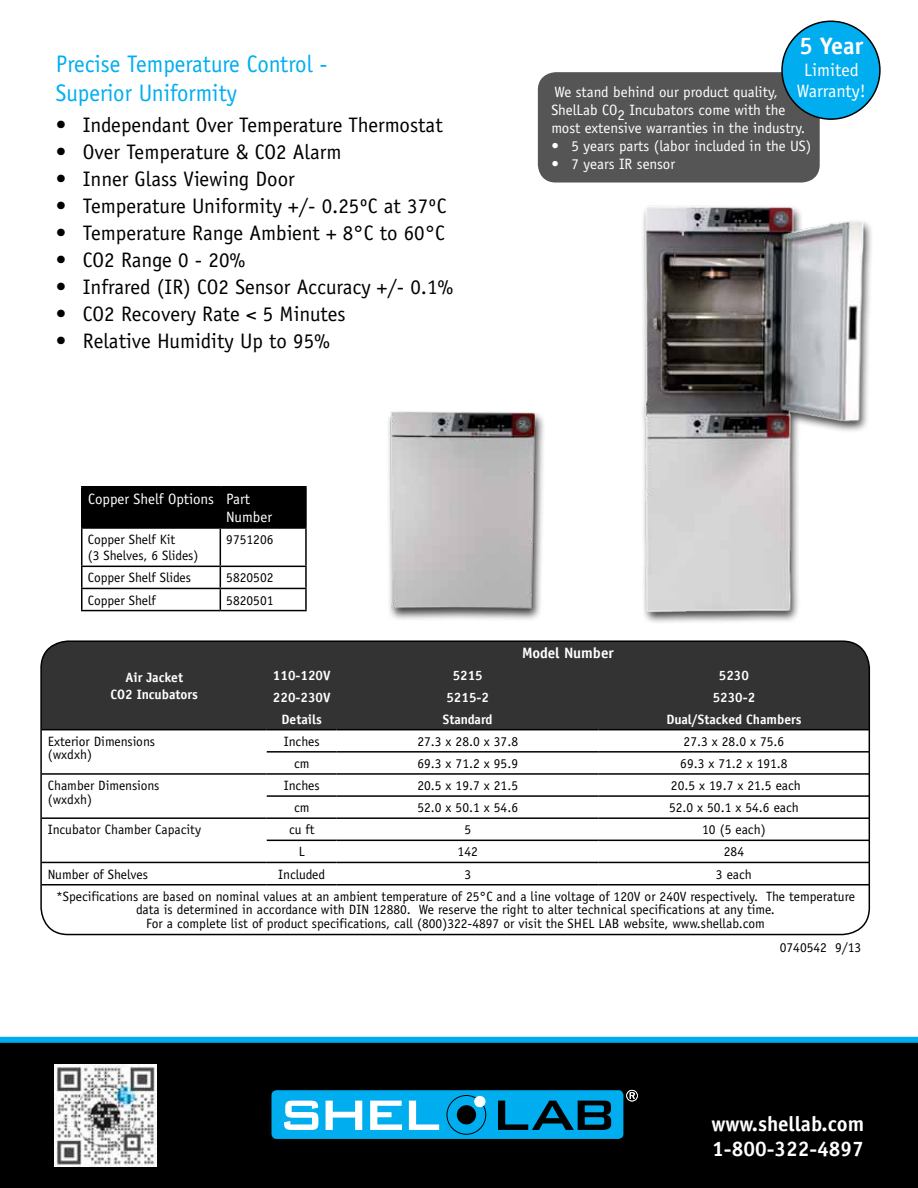
<style>
.page{position:relative;width:918px;height:1188px;background:#fff}
.page>*{position:absolute;margin:0;border:0;box-sizing:border-box;transform-origin:0 0}
.t1{font:24px/28.8px "Officina Sans";color:#00aeef;scale:.96 1}
.t2{font:700 24px "Officina Sans";color:#fff}
.t3{font:21px "Officina Sans";color:#000}
.t4{font:700 21px/25.2px "Officina Sans";color:#fff}
.t5{font:18px/21.6px "Officina Sans";color:#fff;text-align:center}
.t6{font:15px/18px "Officina Sans";color:#fff}
.t7{font:700 15px "Officina Sans";color:#fff}
.t8{font:13.5px/13.5px "Officina Sans";color:#000}
.t9{font:700 13.5px/16.2px "Officina Sans";color:#fff;text-align:center}
</style>
<div class="page">
<div style="left:386px;top:410px;width:160px;height:212px;background:#000;opacity:.75"></div>
<img style="left:386px;top:410px;width:160px;height:207px">
<div style="left:41px;top:641px;width:828px;height:88px;background:#333334"></div>
<div style="left:40px;top:640px;width:830px;height:295px;border:2px solid #000;border-radius:27px"></div>
<hr style="left:42px;top:729px;width:225px;height:1px;background:#000">
<hr style="left:267px;top:729px;width:70px;height:1px;background:#000">
<hr style="left:337px;top:729px;width:262px;height:1px;background:#000">
<hr style="left:599px;top:729px;width:270px;height:1px;background:#000">
<hr style="left:267px;top:751px;width:70px;height:2px;background:#000">
<hr style="left:337px;top:751px;width:262px;height:2px;background:#000">
<hr style="left:599px;top:751px;width:270px;height:2px;background:#000">
<hr style="left:42px;top:773px;width:225px;height:2px;background:#000">
<hr style="left:267px;top:773px;width:70px;height:2px;background:#000">
<hr style="left:337px;top:773px;width:262px;height:2px;background:#000">
<hr style="left:599px;top:773px;width:270px;height:2px;background:#000">
<hr style="left:267px;top:795px;width:70px;height:2px;background:#000">
<hr style="left:337px;top:795px;width:262px;height:2px;background:#000">
<hr style="left:599px;top:795px;width:270px;height:2px;background:#000">
<hr style="left:42px;top:817px;width:225px;height:2px;background:#000">
<hr style="left:267px;top:817px;width:70px;height:2px;background:#000">
<hr style="left:337px;top:817px;width:262px;height:2px;background:#000">
<hr style="left:599px;top:817px;width:270px;height:2px;background:#000">
<hr style="left:267px;top:840px;width:70px;height:1px;background:#000">
<hr style="left:337px;top:840px;width:262px;height:1px;background:#000">
<hr style="left:599px;top:840px;width:270px;height:1px;background:#000">
<hr style="left:42px;top:862px;width:225px;height:1px;background:#000">
<hr style="left:267px;top:862px;width:70px;height:1px;background:#000">
<hr style="left:337px;top:862px;width:262px;height:1px;background:#000">
<hr style="left:599px;top:862px;width:270px;height:1px;background:#000">
<hr style="left:42px;top:884px;width:225px;height:2px;background:#000">
<hr style="left:267px;top:884px;width:70px;height:2px;background:#000">
<hr style="left:337px;top:884px;width:262px;height:2px;background:#000">
<hr style="left:599px;top:884px;width:270px;height:2px;background:#000">
<img style="left:642px;top:207px;width:230px;height:416px">
<div style="left:82px;top:488px;width:223px;height:39px;background:#000"></div>
<hr style="left:81px;top:486px;width:139px;height:2px;background:#000">
<hr style="left:81px;top:488px;width:1px;height:39px;background:#000">
<hr style="left:220px;top:486px;width:87px;height:2px;background:#000">
<hr style="left:220px;top:488px;width:1px;height:39px;background:#000">
<hr style="left:305px;top:488px;width:2px;height:39px;background:#000">
<hr style="left:81px;top:527px;width:139px;height:2px;background:#000">
<hr style="left:81px;top:529px;width:1px;height:37px;background:#000">
<hr style="left:220px;top:527px;width:87px;height:2px;background:#000">
<hr style="left:220px;top:529px;width:1px;height:37px;background:#000">
<hr style="left:305px;top:529px;width:2px;height:37px;background:#000">
<hr style="left:81px;top:566px;width:139px;height:1px;background:#000">
<hr style="left:220px;top:566px;width:87px;height:1px;background:#000">
<hr style="left:305px;top:567px;width:2px;height:21px;background:#000">
<hr style="left:81px;top:588px;width:139px;height:1px;background:#000">
<svg style="left:81px;top:567px;width:1px;height:43px"></svg>
<hr style="left:220px;top:588px;width:87px;height:1px;background:#000">
<svg style="left:220px;top:567px;width:1px;height:43px"></svg>
<hr style="left:305px;top:589px;width:2px;height:21px;background:#000">
<hr style="left:81px;top:610px;width:139px;height:1px;background:#000">
<hr style="left:220px;top:610px;width:87px;height:1px;background:#000">
<div style="left:538px;top:72px;width:282px;height:111px;background:#555;border-radius:18px"></div>
<div style="left:782px;top:21px;width:98px;height:98px;background:#00aeef;border-radius:50%"></div>
<div style="left:781px;top:21px;width:100px;height:99px;border:2px solid #000;border-radius:50%"></div>
<div style="left:0;top:1037px;width:918px;height:151px;background:#000"></div>
<img style="left:54px;top:1064px;width:103px;height:103px">
<div style="left:272px;top:1090px;width:351px;height:49px;background:#00aeef;border-radius:5px"></div>
<svg style="left:498px;top:1101px;width:113px;height:29px"></svg>
<svg style="left:284px;top:1101px;width:155px;height:29px"></svg>
<div style="left:447px;top:1095px;width:39px;height:40px;border:1px solid #000;border-radius:50%"></div>
<div style="left:457px;top:1105px;width:19px;height:19px;background:#000;border-radius:50%"></div>
<div style="left:474px;top:1096px;width:12px;height:11px;background:#fff;border-radius:50%"></div>
<svg style="left:626px;top:1090px;width:12px;height:11px"></svg>
<h1 class="t1" style="left:56px;top:50px;width:284px">Precise Temperature Control -<br>Superior Uniformity</h1>
<h2 class="t3" style="left:56px;top:113px;width:388px">• Independant Over Temperature Thermostat</h2>
<h2 class="t3" style="left:56px;top:140px;width:287px">• Over Temperature &amp; CO2 Alarm</h2>
<h2 class="t3" style="left:56px;top:167px;width:241px">• Inner Glass Viewing Door</h2>
<h2 class="t3" style="left:56px;top:194px;width:392px">• Temperature Uniformity +/- 0.25ºC at 37ºC</h2>
<h2 class="t3" style="left:56px;top:221px;width:391px">• Temperature Range Ambient + 8°C to 60°C</h2>
<h2 class="t3" style="left:56px;top:248px;width:191px">• CO2 Range 0 - 20%</h2>
<h2 class="t3" style="left:56px;top:275px;width:399px">• Infrared (IR) CO2 Sensor Accuracy +/- 0.1%</h2>
<h2 class="t3" style="left:56px;top:302px;width:291px">• CO2 Recovery Rate &lt; 5 Minutes</h2>
<h2 class="t3" style="left:56px;top:329px;width:276px">• Relative Humidity Up to 95%</h2>
<p class="t6" style="left:226px;top:490px;width:47px;text-indent:-138px">Copper Shelf Options Part<br>Number</p>
<p class="t8" style="left:88px;top:531px;width:112px;line-height:16.2px">Copper Shelf Kit<br>(3 Shelves, 6 Slides)</p>
<p class="t8" style="left:226px;top:533px;width:49px">9751206</p>
<p class="t8" style="left:88px;top:571px;width:105px">Copper Shelf Slides</p>
<p class="t8" style="left:226px;top:571px;width:49px">5820502</p>
<p class="t8" style="left:88px;top:593px;width:70px">Copper Shelf</p>
<p class="t8" style="left:226px;top:593px;width:49px">5820501</p>
<h1 class="t2" style="left:800px;top:31px;width:65px">5 Year</h1>
<h3 class="t5" style="left:797px;top:59px;width:71px">Limited<br>Warranty!</h3>
<p class="t6" style="left:551px;top:83px;width:256px">We stand behind our product quality,<br>ShelLab CO2 Incubators come with the most extensive warranties in the industry.</p>
<p class="t6" style="left:551px;top:137px;width:262px">• 5 years parts (labor included in the US)</p>
<p class="t6" style="left:551px;top:155px;width:125px">• 7 years IR sensor</p>
<p class="t7" style="left:522px;top:644px;width:93px">Model Number</p>
<p class="t9" style="left:111px;top:670px;width:89px">Air Jacket<br>CO2 Incubators</p>
<p class="t9" style="left:273px;top:667px;width:59px">110-120V</p>
<p class="t9" style="left:453px;top:667px;width:32px">5215</p>
<p class="t9" style="left:719px;top:667px;width:32px">5230</p>
<p class="t9" style="left:273px;top:689px;width:59px">220-230V</p>
<p class="t9" style="left:446px;top:689px;width:44px">5215-2</p>
<p class="t9" style="left:713px;top:689px;width:44px">5230-2</p>
<p class="t9" style="left:282px;top:711px;width:42px">Details</p>
<p class="t9" style="left:443px;top:711px;width:51px">Standard</p>
<p class="t9" style="left:666px;top:711px;width:137px">Dual/Stacked Chambers</p>
<p class="t8" style="left:48px;top:735px;width:109px">Exterior Dimensions (wxdxh)</p>
<p class="t8" style="left:284px;top:735px;width:37px">Inches</p>
<p class="t8" style="left:417px;top:735px;width:102px">27.3 x 28.0 x 37.8</p>
<p class="t8" style="left:684px;top:735px;width:102px">27.3 x 28.0 x 75.6</p>
<p class="t8" style="left:294px;top:757px;width:17px">cm</p>
<p class="t8" style="left:417px;top:757px;width:102px">69.3 x 71.2 x 95.9</p>
<p class="t8" style="left:680px;top:757px;width:109px">69.3 x 71.2 x 191.8</p>
<p class="t8" style="left:48px;top:779px;width:113px">Chamber Dimensions (wxdxh)</p>
<p class="t8" style="left:284px;top:779px;width:37px">Inches</p>
<p class="t8" style="left:417px;top:779px;width:102px">20.5 x 19.7 x 21.5</p>
<p class="t8" style="left:671px;top:779px;width:131px">20.5 x 19.7 x 21.5 each</p>
<p class="t8" style="left:294px;top:801px;width:17px">cm</p>
<p class="t8" style="left:417px;top:801px;width:102px">52.0 x 50.1 x 54.6</p>
<p class="t8" style="left:669px;top:801px;width:131px">52.0 x 50.1 x 54.6 each</p>
<p class="t8" style="left:48px;top:823px;width:155px">Incubator Chamber Capacity</p>
<p class="t8" style="left:289px;top:823px;width:27px">cu ft</p>
<p class="t8" style="left:464px;top:823px;width:8px">5</p>
<p class="t8" style="left:702px;top:823px;width:65px">10 (5 each)</p>
<p class="t8" style="left:299px;top:845px;width:7px">L</p>
<p class="t8" style="left:458px;top:845px;width:22px">142</p>
<p class="t8" style="left:724px;top:845px;width:22px">284</p>
<p class="t8" style="left:48px;top:867px;width:102px">Number of Shelves</p>
<p class="t8" style="left:278px;top:867px;width:49px">Included</p>
<p class="t8" style="left:464px;top:867px;width:8px">3</p>
<p class="t8" style="left:56px;top:863px;width:800px;line-height:22.4px;text-indent:660px">3 each<br>*Specifications are based on nominal values at an ambient temperature of 25°C and a line voltage of 120V or 240V respectively. The temperature</p>
<p class="t8" style="left:136px;top:903px;width:640px;text-align:center">data is determined in accordance with DIN 12880. We reserve the right to alter technical specifications at any time.<br>For a complete list of product specifications, call (800)322-4897 or visit the SHEL LAB website, www.shellab.com</p>
<p class="t8" style="left:780px;top:941px;width:83px">0740542 9/13</p>
<h2 class="t4" style="left:712px;top:1111px;width:154px">www.shellab.com<br>1-800-322-4897</h2>
</div>
